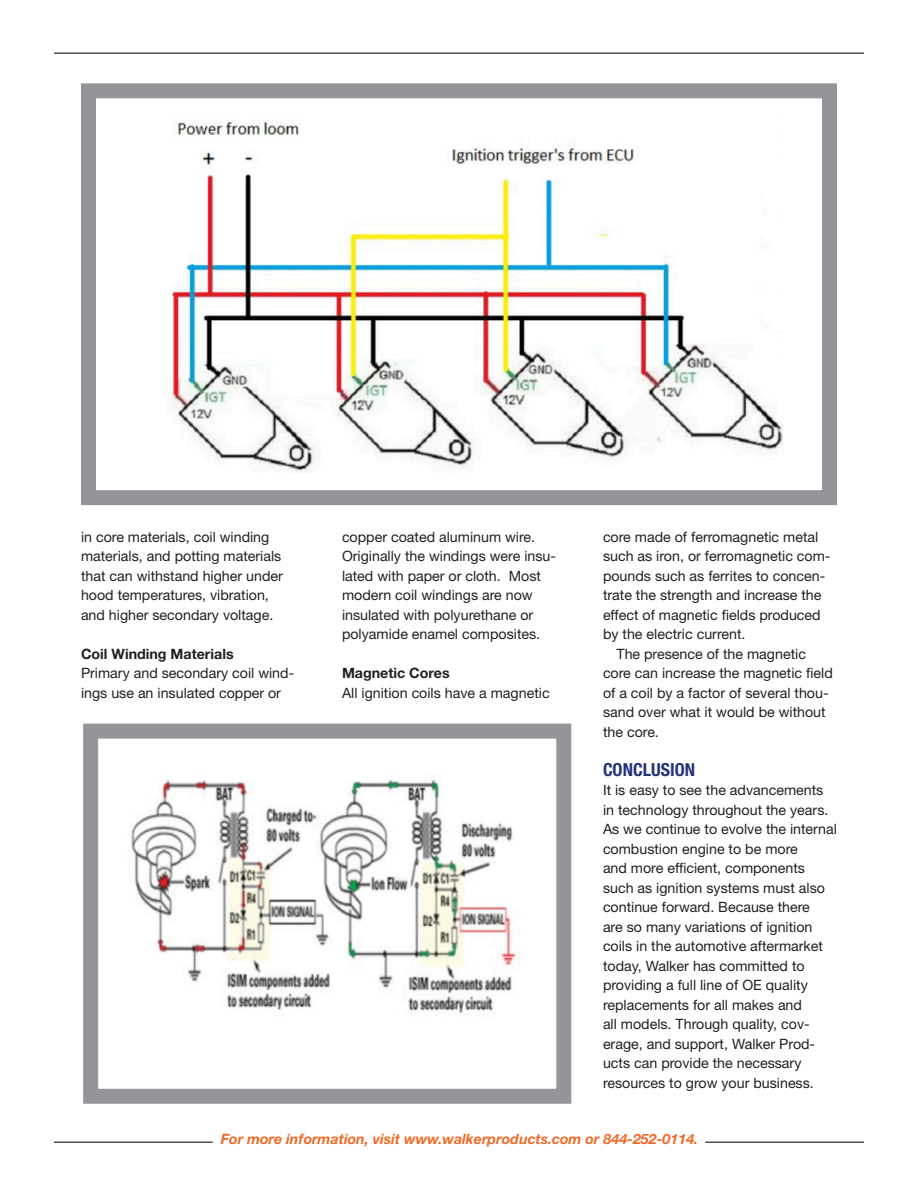
<style>
.page{position:relative;width:918px;height:1188px;background:#fff}
.page>*{position:absolute;margin:0;border:0;box-sizing:border-box;transform-origin:0 0}
.t1{font:700 condensed 18px "Helvetica Neue LT Std";color:#25337c}
.t2{font:14.25px/19.5px "Helvetica Neue LT Std";color:#231f20}
.t3{font:italic 700 14.25px "Helvetica Neue LT Std";color:#ef6a27}
.t4{font:700 14.25px "Helvetica Neue LT Std";color:#231f20}
</style>
<div class="page">
<svg style="left:81px;top:83px;width:756px;height:423px"></svg>
<img style="left:165px;top:108px;width:618px;height:365px">
<svg style="left:83px;top:723px;width:489px;height:381px"></svg>
<img style="left:116px;top:745px;width:417px;height:274px">
<hr style="left:54px;top:1142px;width:159px;height:1px;background:#4b4c4d">
<hr style="left:705px;top:1142px;width:159px;height:1px;background:#4b4c4d">
<hr style="left:54px;top:52px;width:810px;height:2px;background:#4b4c4d">
<p class="t2" style="left:81px;top:526px;width:203px">in core materials, coil winding materials, and potting materials that can withstand higher under hood temperatures, vibration, and higher secondary voltage.</p>
<p class="t4" style="left:81px;top:645px;width:154px">Coil Winding Materials</p>
<p class="t2" style="left:81px;top:663px;width:215px">Primary and secondary coil wind&shy;ings use an insulated copper or</p>
<p class="t2" style="left:342px;top:526px;width:216px">copper coated aluminum wire.<br>Originally the windings were insu&shy;lated with paper or cloth. Most modern coil windings are now insulated with polyurethane or polyamide enamel composites.</p>
<p class="t4" style="left:342px;top:664px;width:109px">Magnetic Cores</p>
<p class="t2" style="left:342px;top:682px;width:209px">All ignition coils have a magnetic</p>
<p class="t2" style="left:603px;top:526px;width:229px">core made of ferromagnetic metal such as iron, or ferromagnetic com&shy;pounds such as ferrites to concen&shy;trate the strength and increase the effect of magnetic fields produced by the electric current.</p>
<p class="t2" style="left:603px;top:643px;width:231px;text-indent:14px">The presence of the magnetic core can increase the magnetic field of a coil by a factor of several thou&shy;sand over what it would be without the core.</p>
<p class="t1" style="left:603px;top:758px;width:94px">CONCLUSION</p>
<p class="t2" style="left:603px;top:780px;width:235px">It is easy to see the advancements in technology throughout the years.<br>As we continue to evolve the internal combustion engine to be more<br>and more efficient, components such as ignition systems must also continue forward. Because there<br>are so many variations of ignition coils in the automotive aftermarket today, Walker has committed to providing a full line of OE quality replacements for all makes and<br>all models. Through quality, cov&shy;erage, and support, Walker Prod&shy;ucts can provide the necessary resources to grow your business.</p>
<p class="t3" style="left:221px;top:1131px;width:479px">For more information, visit www.walkerproducts.com or 844-252-0114.</p>
</div>
